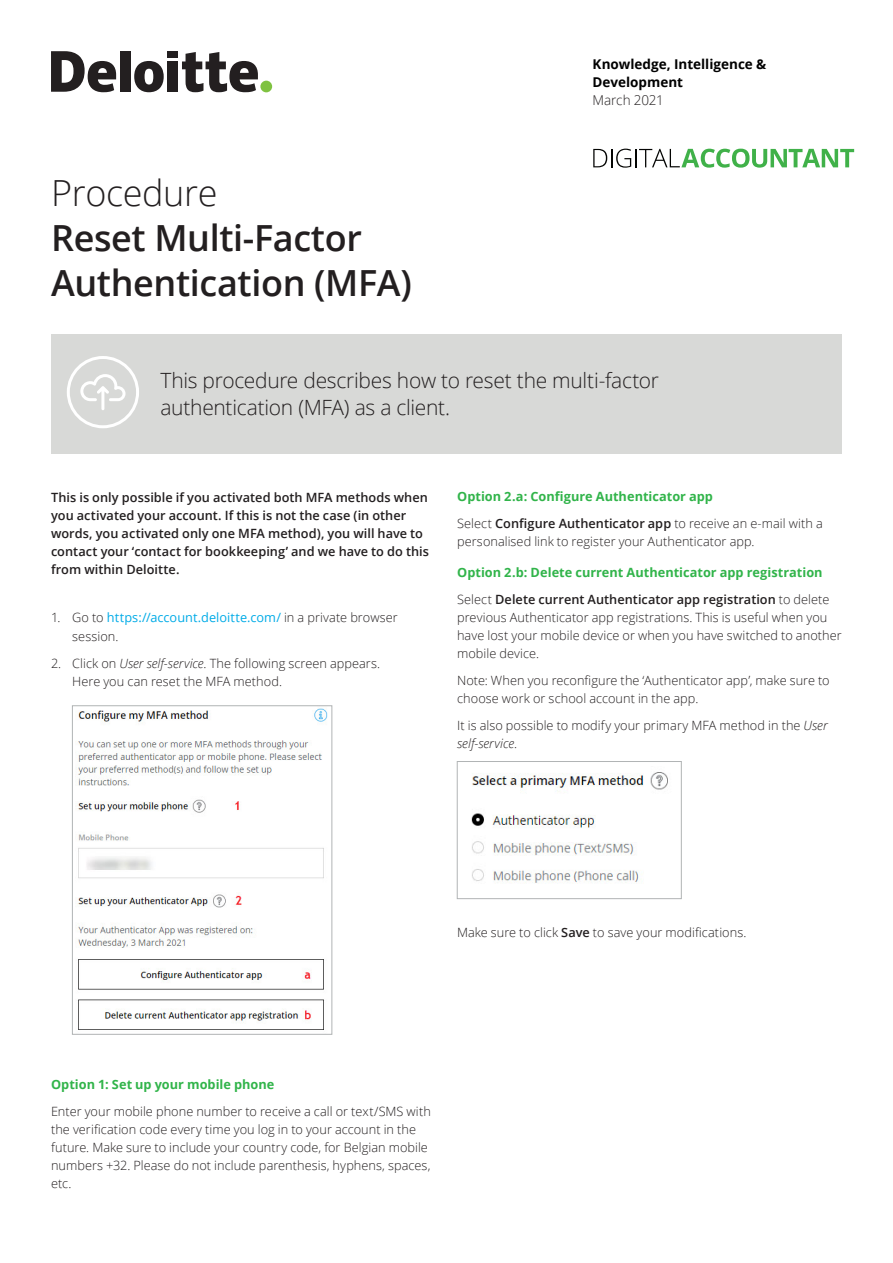
<style>
.page{position:relative;width:893px;height:1263px;background:#fff}
.page>*{position:absolute;margin:0;border:0;box-sizing:border-box;transform-origin:0 0}
.Story_heading_light{font:600 36px/45px "Open Sans";letter-spacing:-.01em;color:#231f20}
.Story_heading_light-2{font:300 36px "Open Sans";letter-spacing:-.01em;color:#231f20}
.Quote_pullout_small{font:300 21px/27px "Open Sans";letter-spacing:-.015em;color:#231f20}
.Subhead_B__8_5_12pt{font:700 13.5px/18px "Open Sans";color:#000}
.Body_copy__8_5_12pt{font:300 13.5px "Open Sans";letter-spacing:-.015em;color:#231f20}
.Bulletpoints__8_5_12{font:300 12.75px/18px "Open Sans";letter-spacing:.005em;color:#231f20}
.Bulletpoints__8_5_12-2{font:600 12.75px/18px "Open Sans";letter-spacing:.005em;color:#231f20}
.Subhead_A__8_5_12pt{font:700 12.75px "Open Sans";color:#31b44a}
.s1{font-weight:400;color:#00abe7}
.s2{font-style:italic}
.s3{font-weight:600}
</style>
<div class="page">
<img style="left:76px;top:708px;width:252px;height:322px">
<div style="left:72px;top:706px;width:260px;height:328px;border:1px solid #b1b4b5"></div>
<img style="left:471px;top:772px;width:197px;height:111px">
<div style="left:457px;top:761px;width:224px;height:138px;border:1px solid #b1b4b5"></div>
<div style="left:260px;top:81px;width:12px;height:11px;background:#7fc241;border-radius:50%"></div>
<div style="left:120px;top:51px;width:10px;height:41px;background:#231f20"></div>
<svg style="left:134px;top:61px;width:30px;height:31px"></svg>
<div style="left:168px;top:61px;width:10px;height:31px;background:#231f20"></div>
<div style="left:168px;top:51px;width:10px;height:7px;background:#231f20"></div>
<svg style="left:182px;top:52px;width:76px;height:40px"></svg>
<svg style="left:51px;top:51px;width:65px;height:41px"></svg>
<svg style="left:593px;top:149px;width:261px;height:19px"></svg>
<div style="left:51px;top:334px;width:791px;height:119px;background:#d8d9d7"></div>
<svg style="left:67px;top:356px;width:72px;height:72px"></svg>
<p class="Story_heading_light-2" style="left:51px;top:168px;width:168px">Procedure</p>
<p class="Story_heading_light" style="left:51px;top:215px;width:362px">Reset Multi-Factor<br>Authentication (MFA)</p>
<p class="Subhead_B__8_5_12pt" style="left:592px;top:55px;width:175px">Knowledge, Intelligence &amp;<br>Development</p>
<p class="Body_copy__8_5_12pt" style="left:592px;top:91px;width:73px">March 2021</p>
<p class="Quote_pullout_small" style="left:160px;top:366px;width:500px">This procedure describes how to reset the multi-factor authentication (MFA) as a client.</p>
<p class="Bulletpoints__8_5_12-2" style="left:51px;top:488px;width:379px">This is only possible if you activated both MFA methods when you activated your account. If this is not the case (in other words, you activated only one MFA method), you will have to contact your ‘contact for bookkeeping’ and we have to do this from within Deloitte.</p>
<p class="Bulletpoints__8_5_12" style="left:72px;top:608px;width:327px;text-indent:-21px">1. Go to <span class="s1">https://account.deloitte.com/</span> in a private browser session.</p>
<p class="Bulletpoints__8_5_12" style="left:72px;top:653px;width:309px;text-indent:-21px">2. Click on <span class="s2">User self-service</span>. The following screen appears.<br>Here you can reset the MFA method.</p>
<p class="Subhead_A__8_5_12pt" style="left:457px;top:487px;width:257px">Option 2.a: Configure Authenticator app</p>
<p class="Bulletpoints__8_5_12" style="left:457px;top:514px;width:367px">Select <span class="s3">Configure Authenticator app</span> to receive an e-mail with a personalised link to register your Authenticator app.</p>
<p class="Subhead_A__8_5_12pt" style="left:457px;top:563px;width:367px">Option 2.b: Delete current Authenticator app registration</p>
<p class="Bulletpoints__8_5_12" style="left:457px;top:590px;width:386px">Select <span class="s3">Delete current Authenticator app registration</span> to delete previous Authenticator app registrations. This is useful when you have lost your mobile device or when you have switched to another mobile device.</p>
<p class="Bulletpoints__8_5_12" style="left:457px;top:671px;width:374px">Note: When you reconfigure the ‘Authenticator app’, make sure to choose work or school account in the app.</p>
<p class="Bulletpoints__8_5_12" style="left:457px;top:716px;width:372px">It is also possible to modify your primary MFA method in the <span class="s2">User self-service</span>.</p>
<p class="Bulletpoints__8_5_12" style="left:457px;top:923px;width:291px">Make sure to click <span class="s3">Save</span> to save your modifications.</p>
<p class="Subhead_A__8_5_12pt" style="left:51px;top:1075px;width:225px">Option 1: Set up your mobile phone</p>
<p class="Bulletpoints__8_5_12" style="left:51px;top:1101px;width:381px">Enter your mobile phone number to receive a call or text/SMS with the verification code every time you log in to your account in the future. Make sure to include your country code, for Belgian mobile numbers +32. Please do not include parenthesis, hyphens, spaces, etc.</p>
</div>
